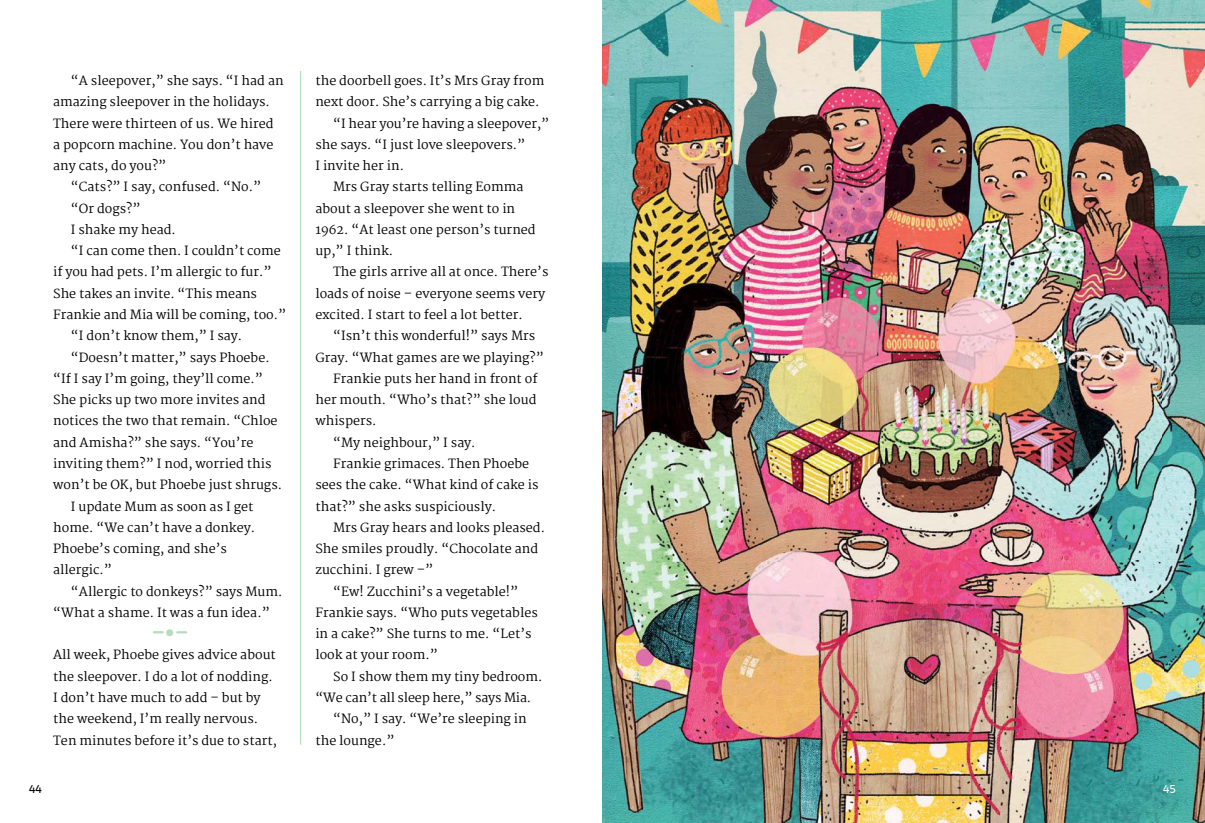
<style>
.page{position:relative;width:1205px;height:823px;background:#fff}
.page>*{position:absolute;margin:0;border:0;box-sizing:border-box;transform-origin:0 0}
.t1{font:20px "Cutive";color:#b4ddbd}
.t2{font:12.5px/21.2px "Martel";letter-spacing:.005em;color:#000}
.t3{font:11.25px "Aronui";color:#000}
.t4{font:11.25px "Aronui";color:#fff}
</style>
<div class="page">
<hr style="left:300px;top:71px;width:1px;height:673px;background:#b4ddbd">
<img style="left:602px;top:0;width:603px;height:822px">
<p class="t2" style="left:71px;top:70px;width:214px">“A sleepover,” she says. “I had an</p>
<p class="t2" style="left:53px;top:91px;width:218px">amazing sleepover in the holidays.</p>
<p class="t2" style="left:53px;top:112px;width:222px">There were thirteen of us. We hired</p>
<p class="t2" style="left:53px;top:134px;width:222px">a popcorn machine. You don’t have</p>
<p class="t2" style="left:53px;top:155px;width:115px">any cats, do you?”</p>
<p class="t2" style="left:71px;top:176px;width:192px">“Cats?” I say, confused. “No.”</p>
<p class="t2" style="left:71px;top:197px;width:71px">“Or dogs?”</p>
<p class="t2" style="left:71px;top:219px;width:107px">I shake my head.</p>
<p class="t2" style="left:71px;top:240px;width:211px">“I can come then. I couldn’t come</p>
<p class="t2" style="left:53px;top:261px;width:220px">if you had pets. I’m allergic to fur.”</p>
<p class="t2" style="left:53px;top:282px;width:205px">She takes an invite. “This means</p>
<p class="t2" style="left:53px;top:304px;width:234px">Frankie and Mia will be coming, too.”</p>
<p class="t2" style="left:71px;top:325px;width:173px">“I don’t know them,” I say.</p>
<p class="t2" style="left:71px;top:346px;width:200px">“Doesn’t matter,” says Phoebe.</p>
<p class="t2" style="left:53px;top:367px;width:211px">“If I say I’m going, they’ll come.”</p>
<p class="t2" style="left:53px;top:389px;width:214px">She picks up two more invites and</p>
<p class="t2" style="left:53px;top:410px;width:226px">notices the two that remain. “Chloe</p>
<p class="t2" style="left:53px;top:431px;width:202px">and Amisha?” she says. “You’re</p>
<p class="t2" style="left:53px;top:452px;width:220px">inviting them?” I nod, worried this</p>
<p class="t2" style="left:53px;top:474px;width:230px">won’t be OK, but Phoebe just shrugs.</p>
<p class="t2" style="left:71px;top:495px;width:184px">I update Mum as soon as I get</p>
<p class="t2" style="left:53px;top:516px;width:204px">home. “We can’t have a donkey.</p>
<p class="t2" style="left:53px;top:537px;width:175px">Phoebe’s coming, and she’s</p>
<p class="t2" style="left:53px;top:559px;width:60px">allergic.”</p>
<p class="t2" style="left:71px;top:580px;width:213px">“Allergic to donkeys?” says Mum.</p>
<p class="t2" style="left:53px;top:601px;width:218px">“What a shame. It was a fun idea.”</p>
<h1 class="t1" style="left:152px;top:616px;width:37px">–•–</h1>
<p class="t2" style="left:53px;top:644px;width:225px">All week, Phoebe gives advice about the sleepover. I do a lot of nodding.<br>I don’t have much to add – but by the weekend, I’m really nervous.<br>Ten minutes before it’s due to start,</p>
<p class="t2" style="left:315px;top:70px;width:230px">the doorbell goes. It’s Mrs Gray from</p>
<p class="t2" style="left:315px;top:91px;width:226px">next door. She’s carrying a big cake.</p>
<p class="t2" style="left:333px;top:112px;width:218px">“I hear you’re having a sleepover,”</p>
<p class="t2" style="left:315px;top:134px;width:211px">she says. “I just love sleepovers.”</p>
<p class="t2" style="left:315px;top:155px;width:90px">I invite her in.</p>
<p class="t2" style="left:333px;top:176px;width:192px">Mrs Gray starts telling Eomma</p>
<p class="t2" style="left:315px;top:197px;width:201px">about a sleepover she went to in</p>
<p class="t2" style="left:315px;top:219px;width:222px">1962. “At least one person’s turned</p>
<p class="t2" style="left:315px;top:240px;width:79px">up,” I think.</p>
<p class="t2" style="left:333px;top:261px;width:217px">The girls arrive all at once. There’s</p>
<p class="t2" style="left:315px;top:282px;width:231px">loads of noise – everyone seems very</p>
<p class="t2" style="left:315px;top:304px;width:209px">excited. I start to feel a lot better.</p>
<p class="t2" style="left:333px;top:325px;width:204px">“Isn’t this wonderful!” says Mrs</p>
<p class="t2" style="left:315px;top:346px;width:230px">Gray. “What games are we playing?”</p>
<p class="t2" style="left:333px;top:367px;width:206px">Frankie puts her hand in front of</p>
<p class="t2" style="left:315px;top:389px;width:222px">her mouth. “Who’s that?” she loud</p>
<p class="t2" style="left:315px;top:410px;width:63px">whispers.</p>
<p class="t2" style="left:333px;top:431px;width:144px">“My neighbour,” I say.</p>
<p class="t2" style="left:333px;top:452px;width:197px">Frankie grimaces. Then Phoebe</p>
<p class="t2" style="left:315px;top:474px;width:225px">sees the cake. “What kind of cake is</p>
<p class="t2" style="left:315px;top:495px;width:182px">that?” she asks suspiciously.</p>
<p class="t2" style="left:333px;top:516px;width:213px">Mrs Gray hears and looks pleased.</p>
<p class="t2" style="left:315px;top:537px;width:224px">She smiles proudly. “Chocolate and</p>
<p class="t2" style="left:315px;top:559px;width:119px">zucchini. I grew –”</p>
<p class="t2" style="left:333px;top:580px;width:187px">“Ew! Zucchini’s a vegetable!”</p>
<p class="t2" style="left:315px;top:601px;width:224px">Frankie says. “Who puts vegetables</p>
<p class="t2" style="left:315px;top:622px;width:218px">in a cake?” She turns to me. “Let’s</p>
<p class="t2" style="left:315px;top:644px;width:124px">look at your room.”</p>
<p class="t2" style="left:333px;top:665px;width:211px">So I show them my tiny bedroom.</p>
<p class="t2" style="left:315px;top:686px;width:217px">“We can’t all sleep here,” says Mia.</p>
<p class="t2" style="left:333px;top:707px;width:195px">“No,” I say. “We’re sleeping in</p>
<p class="t2" style="left:315px;top:729px;width:81px">the lounge.”</p>
<p class="t3" style="left:29px;top:781px;width:14px">44</p>
<p class="t4" style="left:1163px;top:781px;width:14px">45</p>
</div>
